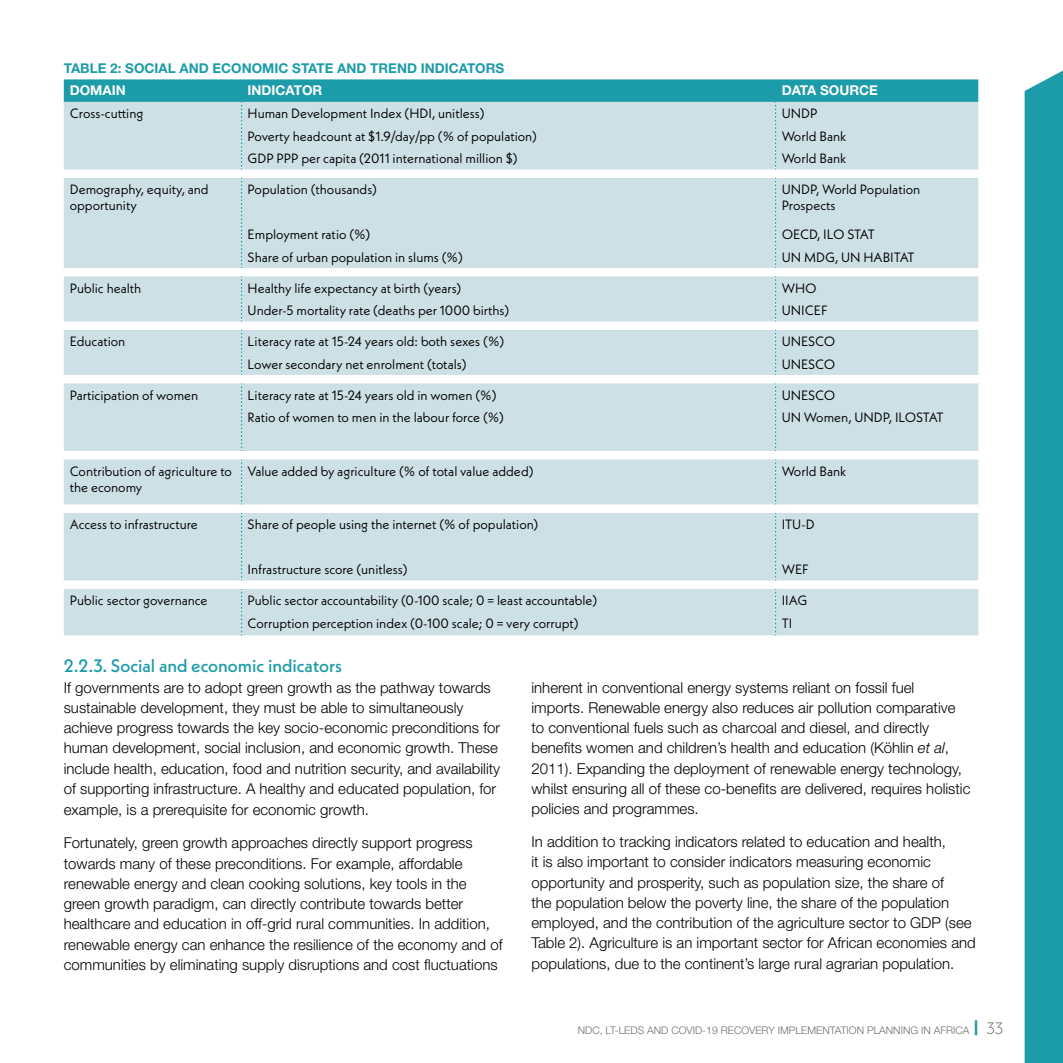
<style>
.page{position:relative;width:1063px;height:1063px;background:#fff}
.page>*{position:absolute;margin:0;border:0;box-sizing:border-box;transform-origin:0 0}
.t1{font:500 18px "Neue Kabel";color:#1c9ba9}
.t2{font:300 15px/20.2px "Helvetica Neue LT Std";color:#000}
.t3{font:13.5px/16.2px "Neue Kabel";color:#000}
.t4{font:700 13.5px "Helvetica Neue LT Std";color:#1c9ba9}
.t5{font:700 13.5px "Helvetica Neue LT Std";color:#fff}
.t6{font:13.5px "Neue Kabel";letter-spacing:-.03em;color:#000}
.t7{font:300 10.5px "Helvetica Neue LT Std";color:#706f6f}
.s1{font-style:italic}
.s2{font-weight:900;font-size:15px;color:#1c9ba9}
.s3{font-family:"Neue Kabel";font-size:16.5px}
</style>
<div class="page">
<div style="left:1025px;top:70px;width:38px;height:993px;background:#1c9ba9"></div>
<svg style="left:64px;top:169px;width:914px;height:466px;background:#d3e3e8"></svg>
<svg style="left:241px;top:459px;width:1px;height:45px"></svg>
<svg style="left:775px;top:459px;width:1px;height:45px"></svg>
<svg style="left:241px;top:178px;width:1px;height:90px"></svg>
<svg style="left:775px;top:178px;width:1px;height:90px"></svg>
<svg style="left:241px;top:276px;width:1px;height:45px"></svg>
<svg style="left:775px;top:276px;width:1px;height:45px"></svg>
<svg style="left:241px;top:330px;width:1px;height:45px"></svg>
<svg style="left:775px;top:330px;width:1px;height:45px"></svg>
<svg style="left:241px;top:383px;width:1px;height:68px"></svg>
<svg style="left:775px;top:383px;width:1px;height:68px"></svg>
<svg style="left:241px;top:513px;width:1px;height:67px"></svg>
<svg style="left:775px;top:513px;width:1px;height:67px"></svg>
<svg style="left:241px;top:589px;width:1px;height:46px"></svg>
<svg style="left:775px;top:589px;width:1px;height:46px"></svg>
<svg style="left:64px;top:79px;width:914px;height:90px;background:#a1ced6"></svg>
<p class="t4" style="left:64px;top:60px;width:442px">TABLE 2: SOCIAL AND ECONOMIC STATE AND TREND INDICATORS</p>
<p class="t5" style="left:70px;top:82px;width:57px">DOMAIN</p>
<p class="t5" style="left:248px;top:82px;width:76px">INDICATOR</p>
<p class="t5" style="left:782px;top:82px;width:98px">DATA SOURCE</p>
<p class="t3" style="left:70px;top:105px;width:75px">Cross-cutting</p>
<p class="t3" style="left:248px;top:105px;width:238px">Human Development Index (HDI, unitless)</p>
<p class="t3" style="left:782px;top:105px;width:37px">UNDP</p>
<p class="t3" style="left:248px;top:128px;width:291px">Poverty headcount at $1.9/day/pp (% of population)</p>
<p class="t3" style="left:782px;top:128px;width:66px">World Bank</p>
<p class="t3" style="left:248px;top:150px;width:272px">GDP PPP per capita (2011 international million $)</p>
<p class="t3" style="left:782px;top:150px;width:66px">World Bank</p>
<p class="t3" style="left:70px;top:181px;width:140px">Demography, equity, and opportunity</p>
<p class="t3" style="left:248px;top:181px;width:131px">Population (thousands)</p>
<p class="t3" style="left:782px;top:181px;width:140px">UNDP, World Population<br>Prospects</p>
<p class="t3" style="left:248px;top:226px;width:124px">Employment ratio (%)</p>
<p class="t6" style="left:782px;top:226px;width:95px">OECD, ILO STAT</p>
<p class="t3" style="left:248px;top:249px;width:217px">Share of urban population in slums (%)</p>
<p class="t3" style="left:782px;top:249px;width:135px">UN MDG, UN HABITAT</p>
<p class="t3" style="left:70px;top:280px;width:73px">Public health</p>
<p class="t3" style="left:248px;top:280px;width:215px">Healthy life expectancy at birth (years)</p>
<p class="t3" style="left:782px;top:280px;width:37px">WHO</p>
<p class="t3" style="left:248px;top:302px;width:263px">Under-5 mortality rate (deaths per 1000 births)</p>
<p class="t3" style="left:782px;top:302px;width:48px">UNICEF</p>
<p class="t3" style="left:70px;top:333px;width:57px">Education</p>
<p class="t3" style="left:248px;top:333px;width:258px">Literacy rate at 15-24 years old: both sexes (%)</p>
<p class="t3" style="left:782px;top:333px;width:55px">UNESCO</p>
<p class="t3" style="left:248px;top:356px;width:220px">Lower secondary net enrolment (totals)</p>
<p class="t3" style="left:782px;top:356px;width:55px">UNESCO</p>
<p class="t3" style="left:70px;top:387px;width:130px">Participation of women</p>
<p class="t3" style="left:248px;top:387px;width:250px">Literacy rate at 15-24 years old in women (%)</p>
<p class="t3" style="left:782px;top:387px;width:55px">UNESCO</p>
<p class="t3" style="left:248px;top:409px;width:258px">Ratio of women to men in the labour force (%)</p>
<p class="t3" style="left:782px;top:409px;width:164px">UN Women, UNDP, ILOSTAT</p>
<p class="t3" style="left:70px;top:463px;width:164px">Contribution of agriculture to the economy</p>
<p class="t3" style="left:248px;top:463px;width:287px">Value added by agriculture (% of total value added)</p>
<p class="t3" style="left:782px;top:463px;width:66px">World Bank</p>
<p class="t3" style="left:70px;top:516px;width:130px">Access to infrastructure</p>
<p class="t3" style="left:248px;top:516px;width:292px">Share of people using the internet (% of population)</p>
<p class="t3" style="left:782px;top:516px;width:35px">ITU-D</p>
<p class="t3" style="left:248px;top:561px;width:162px">Infrastructure score (unitless)</p>
<p class="t3" style="left:782px;top:561px;width:29px">WEF</p>
<p class="t3" style="left:70px;top:592px;width:139px">Public sector governance</p>
<p class="t3" style="left:248px;top:592px;width:351px">Public sector accountability (0-100 scale; 0 = least accountable)</p>
<p class="t3" style="left:782px;top:592px;width:27px">IIAG</p>
<p class="t3" style="left:248px;top:615px;width:333px">Corruption perception index (0-100 scale; 0 = very corrupt)</p>
<p class="t3" style="left:782px;top:615px;width:12px">TI</p>
<p class="t1" style="left:64px;top:655px;width:280px">2.2.3. Social and economic indicators</p>
<p class="t2" style="left:64px;top:677px;width:438px">If governments are to adopt green growth as the pathway towards sustainable development, they must be able to simultaneously achieve progress towards the key socio-economic preconditions for human development, social inclusion, and economic growth. These include health, education, food and nutrition security, and availability of supporting infrastructure. A healthy and educated population, for</p>
<p class="t2" style="left:64px;top:800px;width:307px">example, is a prerequisite for economic growth.</p>
<p class="t2" style="left:64px;top:833px;width:440px">Fortunately, green growth approaches directly support progress towards many of these preconditions. For example, affordable renewable energy and clean cooking solutions, key tools in the green growth paradigm, can directly contribute towards better healthcare and education in off-grid rural communities. In addition, renewable energy can enhance the resilience of the economy and of communities by eliminating supply disruptions and cost fluctuations</p>
<p class="t2" style="left:531px;top:677px;width:440px">inherent in conventional energy systems reliant on fossil fuel imports. Renewable energy also reduces air pollution comparative to conventional fuels such as charcoal and diesel, and directly benefits women and children’s health and education (Köhlin <span class="s1">et al</span>, 2011). Expanding the deployment of renewable energy technology, whilst ensuring all of these co-benefits are delivered, requires holistic policies and programmes.</p>
<p class="t2" style="left:531px;top:831px;width:446px">In addition to tracking indicators related to education and health,<br>it is also important to consider indicators measuring economic opportunity and prosperity, such as population size, the share of<br>the population below the poverty line, the share of the population employed, and the contribution of the agriculture sector to GDP (see Table 2). Agriculture is an important sector for African economies and populations, due to the continent’s large rural agrarian population.</p>
<p class="t7" style="left:578px;top:1024px;width:427px">NDC, LT-LEDS AND COVID-19 RECOVERY IMPLEMENTATION PLANNING IN AFRICA <span class="s2">|</span> <span class="s3">33</span></p>
</div>
